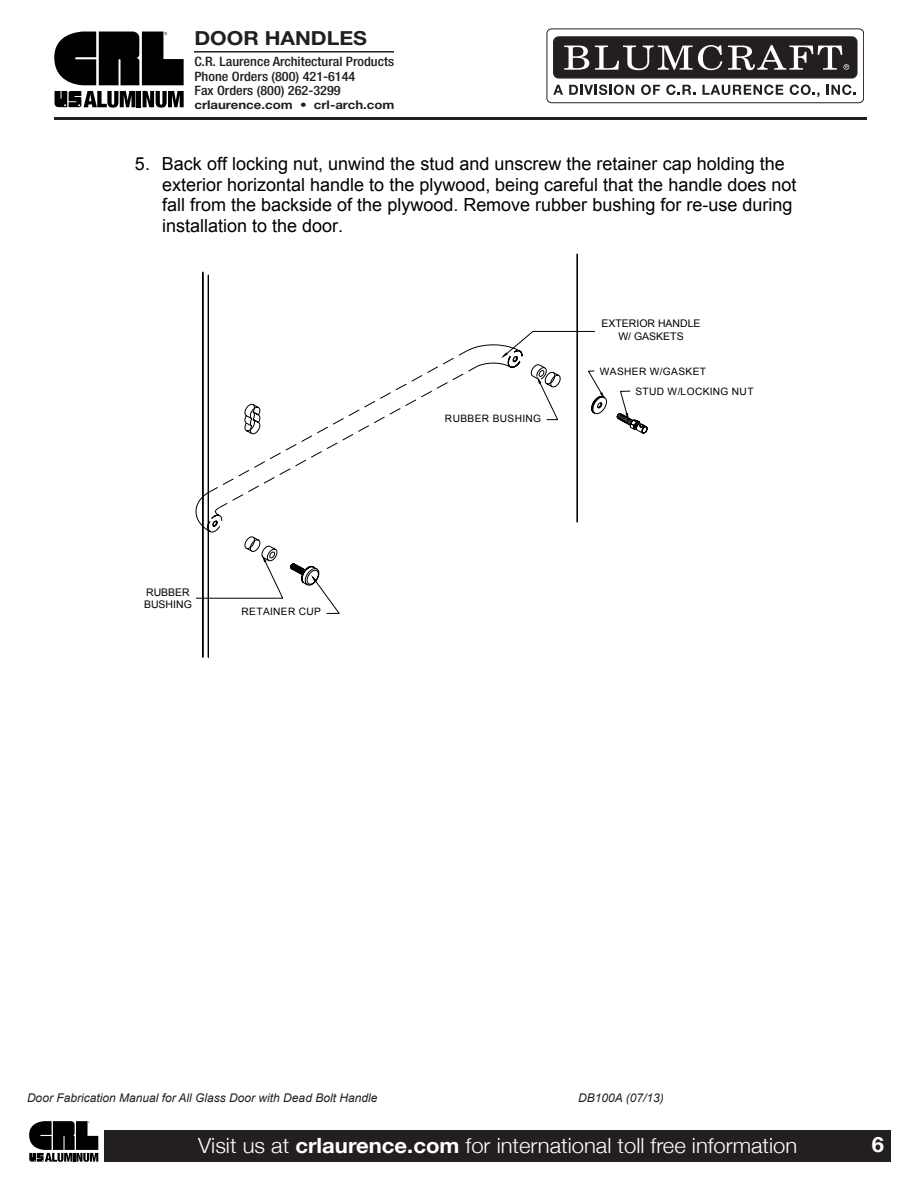
<style>
.page{position:relative;width:918px;height:1188px;background:#fff}
.page>*{position:absolute;margin:0;border:0;box-sizing:border-box;transform-origin:0 0}
.t1{font:300 21px "Helvetica Neue";color:#fff;scale:1.05 1}
.t2{font:700 21px "Helvetica Neue";color:#fff;scale:1.05 1}
.t3{font:700 19.35px "Helvetica Neue";color:#231f20;scale:1.1 1}
.t4{font:18px/20.7px "Arial";color:#000}
.t5{font:500 condensed 12.9px/14.2px "Helvetica Neue";color:#231f20;scale:1.1 1}
.t6{font:italic 12px "Arial";color:#231f20}
.t7{font:700 12px "Helvetica Neue";color:#231f20;scale:1.1 1}
.t8{font:10.5px/12.6px "Arial";color:#000}
.t9{font:10.2px/20.1px "Arial";letter-spacing:.04em;color:#000}
.s1{font-weight:700}
</style>
<div class="page">
<div style="left:104px;top:1130px;width:787px;height:32px;background:#231f20"></div>
<svg style="left:29px;top:1121px;width:69px;height:41px"></svg>
<hr style="left:137px;top:91px;width:4px;height:16px;background:#000">
<svg style="left:143px;top:91px;width:41px;height:17px"></svg>
<svg style="left:55px;top:91px;width:80px;height:17px"></svg>
<svg style="left:54px;top:32px;width:130px;height:53px"></svg>
<div style="left:547px;top:28px;width:317px;height:75px;border:1px solid #231f20;border-radius:5px"></div>
<svg style="left:553px;top:85px;width:10px;height:10px"></svg>
<svg style="left:569px;top:85px;width:65px;height:10px"></svg>
<svg style="left:641px;top:85px;width:19px;height:10px"></svg>
<svg style="left:666px;top:85px;width:29px;height:10px"></svg>
<svg style="left:702px;top:85px;width:81px;height:10px"></svg>
<svg style="left:790px;top:85px;width:30px;height:12px"></svg>
<svg style="left:827px;top:85px;width:29px;height:10px"></svg>
<div style="left:554px;top:37px;width:303px;height:41px;background:#231f20;border-radius:5px"></div>
<div style="left:553px;top:36px;width:305px;height:43px;border:1px solid #231f20;border-radius:5px"></div>
<svg style="left:564px;top:46px;width:25px;height:24px"></svg>
<svg style="left:595px;top:45px;width:127px;height:25px"></svg>
<svg style="left:728px;top:45px;width:121px;height:25px"></svg>
<hr style="left:194px;top:51px;width:200px;height:2px;background:#231f20">
<hr style="left:54px;top:117px;width:813px;height:3px;background:#231f20">
<svg style="left:195px;top:254px;width:453px;height:403px"></svg>
<p class="t3" style="left:194px;top:32px;width:158px">DOOR HANDLES</p>
<p class="t5" style="left:194px;top:56px;width:183px">C.R. Laurence Architectural Products<br>Phone Orders (800) 421-6144<br>Fax Orders (800) 262-3299</p>
<p class="t7" style="left:194px;top:100px;width:183px">crlaurence.com • crl-arch.com</p>
<p class="t4" style="left:162px;top:153px;width:636px;text-indent:-27px">5. Back off locking nut, unwind the stud and unscrew the retainer cap holding the exterior horizontal handle to the plywood, being careful that the handle does not fall from the backside of the plywood. Remove rubber bushing for re-use during installation to the door.</p>
<p class="t8" style="left:601px;top:317px;width:101px;text-align:center">EXTERIOR HANDLE<br>W/ GASKETS</p>
<p class="t8" style="left:144px;top:586px;width:49px">RUBBER<br>BUSHING</p>
<p class="t9" style="left:242px;top:602px;width:81px">RETAINER CUP</p>
<p class="t9" style="left:445px;top:408px;width:98px">RUBBER BUSHING</p>
<p class="t9" style="left:635px;top:361px;width:120px;text-indent:-36px">WASHER W/GASKET<br>STUD W/LOCKING NUT</p>
<p class="t6" style="left:27px;top:1091px;width:352px">Door Fabrication Manual for All Glass Door with Dead Bolt Handle</p>
<p class="t6" style="left:578px;top:1091px;width:87px">DB100A (07/13)</p>
<p class="t1" style="left:198px;top:1132px;width:572px">Visit us at <span class="s1">crlaurence.com</span> for international toll free information</p>
<p class="t2" style="left:872px;top:1132px;width:13px">6</p>
</div>
